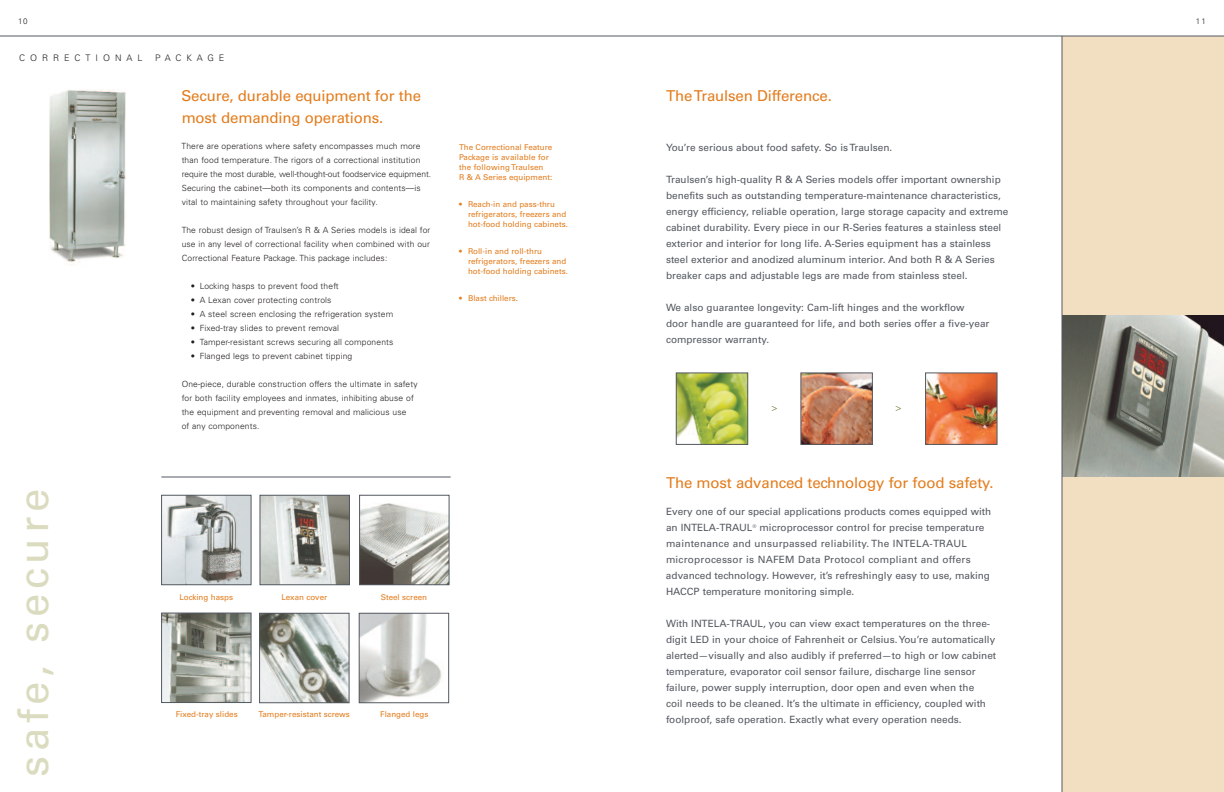
<style>
.page{position:relative;width:1224px;height:792px;background:#fff}
.page>*{position:absolute;margin:0;border:0;box-sizing:border-box;transform-origin:0 0}
.t1{font:42px "Univers";letter-spacing:.11em;color:#dbdbbf}
.t2{font:15px/22px "Univers";letter-spacing:-.01em;color:#e37c1c}
.t3{font:10px/16px "Univers";color:#535860}
.t4{font:300 10px "Univers";color:#67803a}
.t5{font:300 9px "Univers";letter-spacing:.555em;color:#231f20}
.t6{font:300 9px "Univers";letter-spacing:.53em;color:#231f20}
.t7{font:300 8.5px/14px "Univers";letter-spacing:.015em;color:#231f20}
.t8{font:8px/10px "Univers";color:#e37c1c}
.t9{font:300 8px "Univers";color:#231f20}
</style>
<div class="page">
<hr style="left:0;top:36px;width:612px;height:1px;background:#535860">
<img style="left:163px;top:497px;width:86px;height:86px">
<div style="left:161px;top:495px;width:90px;height:90px;border:1px solid #535860"></div>
<img style="left:261px;top:615px;width:86px;height:86px">
<div style="left:259px;top:613px;width:90px;height:90px;border:1px solid #535860"></div>
<img style="left:163px;top:615px;width:86px;height:86px">
<div style="left:161px;top:613px;width:90px;height:90px;border:1px solid #535860"></div>
<img style="left:927px;top:375px;width:68px;height:68px">
<div style="left:925px;top:373px;width:72px;height:72px;border:1px solid #535860"></div>
<img style="left:803px;top:375px;width:68px;height:68px">
<div style="left:801px;top:373px;width:72px;height:72px;border:1px solid #535860"></div>
<div style="left:1062px;top:477px;width:162px;height:315px;background:#f2dec1"></div>
<img style="left:1063px;top:315px;width:161px;height:162px">
<div style="left:1062px;top:36px;width:162px;height:279px;background:#f2dec1"></div>
<img style="left:262px;top:497px;width:86px;height:86px">
<div style="left:260px;top:495px;width:90px;height:90px;border:1px solid #535860"></div>
<img style="left:361px;top:615px;width:81px;height:86px">
<div style="left:359px;top:613px;width:90px;height:90px;border:1px solid #535860"></div>
<img style="left:361px;top:503px;width:86px;height:80px">
<div style="left:359px;top:495px;width:90px;height:90px;border:1px solid #535860"></div>
<img style="left:678px;top:375px;width:68px;height:68px">
<div style="left:676px;top:373px;width:72px;height:72px;border:1px solid #535860"></div>
<hr style="left:612px;top:36px;width:612px;height:1px;background:#535860">
<hr style="left:161px;top:477px;width:290px;height:1px;background:#535860">
<img style="left:49px;top:89px;width:77px;height:176px">
<hr style="left:1062px;top:36px;width:1px;height:756px;background:#535860">
<p class="t9" style="left:18px;top:18px;width:11px">10</p>
<p class="t9" style="left:1196px;top:18px;width:12px">11</p>
<p class="t5" style="left:19px;top:55px;width:125px">CORRECTIONAL</p>
<p class="t6" style="left:155px;top:55px;width:71px">PACKAGE</p>
<h2 class="t2" style="left:182px;top:86px;width:241px">Secure, durable equipment for the most demanding operations.</h2>
<h1 class="t1" style="left:18px;top:777px;width:290px;rotate:-90deg">safe, secure</h1>
<p class="t7" style="left:182px;top:140px;width:251px">There are operations where safety encompasses much more than food temperature. The rigors of a correctional institution require the most durable, well-thought-out foodservice equipment.<br>Securing the cabinet—both its components and contents—is vital to maintaining safety throughout your facility.</p>
<p class="t7" style="left:182px;top:224px;width:250px;text-align:justify">The robust design of Traulsen’s R &amp; A Series models is ideal for use in any level of correctional facility when combined with our Correctional Feature Package. This package includes:</p>
<p class="t7" style="left:191px;top:280px;width:150px">• Locking hasps to prevent food theft</p>
<p class="t7" style="left:191px;top:294px;width:142px">• A Lexan cover protecting controls</p>
<p class="t7" style="left:191px;top:308px;width:204px">• A steel screen enclosing the refrigeration system</p>
<p class="t7" style="left:191px;top:322px;width:150px">• Fixed-tray slides to prevent removal</p>
<p class="t7" style="left:191px;top:336px;width:204px">• Tamper-resistant screws securing all components</p>
<p class="t7" style="left:191px;top:350px;width:163px">• Flanged legs to prevent cabinet tipping</p>
<p class="t7" style="left:182px;top:378px;width:238px">One-piece, durable construction offers the ultimate in safety for both facility employees and inmates, inhibiting abuse of the equipment and preventing removal and malicious use<br>of any components.</p>
<p class="t8" style="left:180px;top:593px;width:55px">Locking hasps</p>
<p class="t8" style="left:281px;top:593px;width:47px">Lexan cover</p>
<p class="t8" style="left:381px;top:593px;width:48px">Steel screen</p>
<p class="t8" style="left:176px;top:710px;width:64px">Fixed-tray slides</p>
<p class="t8" style="left:259px;top:710px;width:93px">Tamper-resistant screws</p>
<p class="t8" style="left:380px;top:710px;width:50px">Flanged legs</p>
<p class="t8" style="left:459px;top:143px;width:95px">The Correctional Feature<br>Package is available for the followingTraulsen<br>R &amp; A Series equipment:</p>
<p class="t8" style="left:468px;top:200px;width:101px;text-indent:-9px">• Reach-in and pass-thru refrigerators, freezers and hot-food holding cabinets.</p>
<p class="t8" style="left:468px;top:247px;width:101px;text-indent:-9px">• Roll-in and roll-thru refrigerators, freezers and hot-food holding cabinets.</p>
<p class="t8" style="left:459px;top:294px;width:61px">• Blast chillers.</p>
<h2 class="t2" style="left:666px;top:86px;width:167px">TheTraulsen Difference.</h2>
<p class="t3" style="left:666px;top:141px;width:228px">You’re serious about food safety. So isTraulsen.</p>
<p class="t3" style="left:666px;top:173px;width:344px">Traulsen’s high-quality R &amp; A Series models offer important ownership benefits such as outstanding temperature-maintenance characteristics, energy efficiency, reliable operation, large storage capacity and extreme cabinet durability. Every piece in our R-Series features a stainless steel exterior and interior for long life. A-Series equipment has a stainless steel exterior and anodized aluminum interior. And both R &amp; A Series breaker caps and adjustable legs are made from stainless steel.</p>
<p class="t3" style="left:666px;top:301px;width:325px">We also guarantee longevity: Cam-lift hinges and the workflow<br>door handle are guaranteed for life, and both series offer a five-year compressor warranty.</p>
<p class="t4" style="left:771px;top:404px;width:8px">&gt;</p>
<p class="t4" style="left:895px;top:404px;width:8px">&gt;</p>
<h2 class="t2" style="left:666px;top:473px;width:329px">The most advanced technology for food safety.</h2>
<p class="t3" style="left:666px;top:505px;width:327px">Every one of our special applications products comes equipped with an INTELA-TRAUL<sup>®</sup> microprocessor control for precise temperature maintenance and unsurpassed reliability.The INTELA-TRAUL microprocessor is NAFEM Data Protocol compliant and offers advanced technology. However, it’s refreshingly easy to use, making HACCP temperature monitoring simple.</p>
<p class="t3" style="left:666px;top:617px;width:332px">With INTELA-TRAUL, you can view exact temperatures on the three&shy;digit LED in your choice of Fahrenheit or Celsius.You’re automatically alerted—visually and also audibly if preferred—to high or low cabinet temperature, evaporator coil sensor failure, discharge line sensor failure, power supply interruption, door open and even when the<br>coil needs to be cleaned. It’s the ultimate in efficiency, coupled with foolproof, safe operation. Exactly what every operation needs.</p>
</div>
